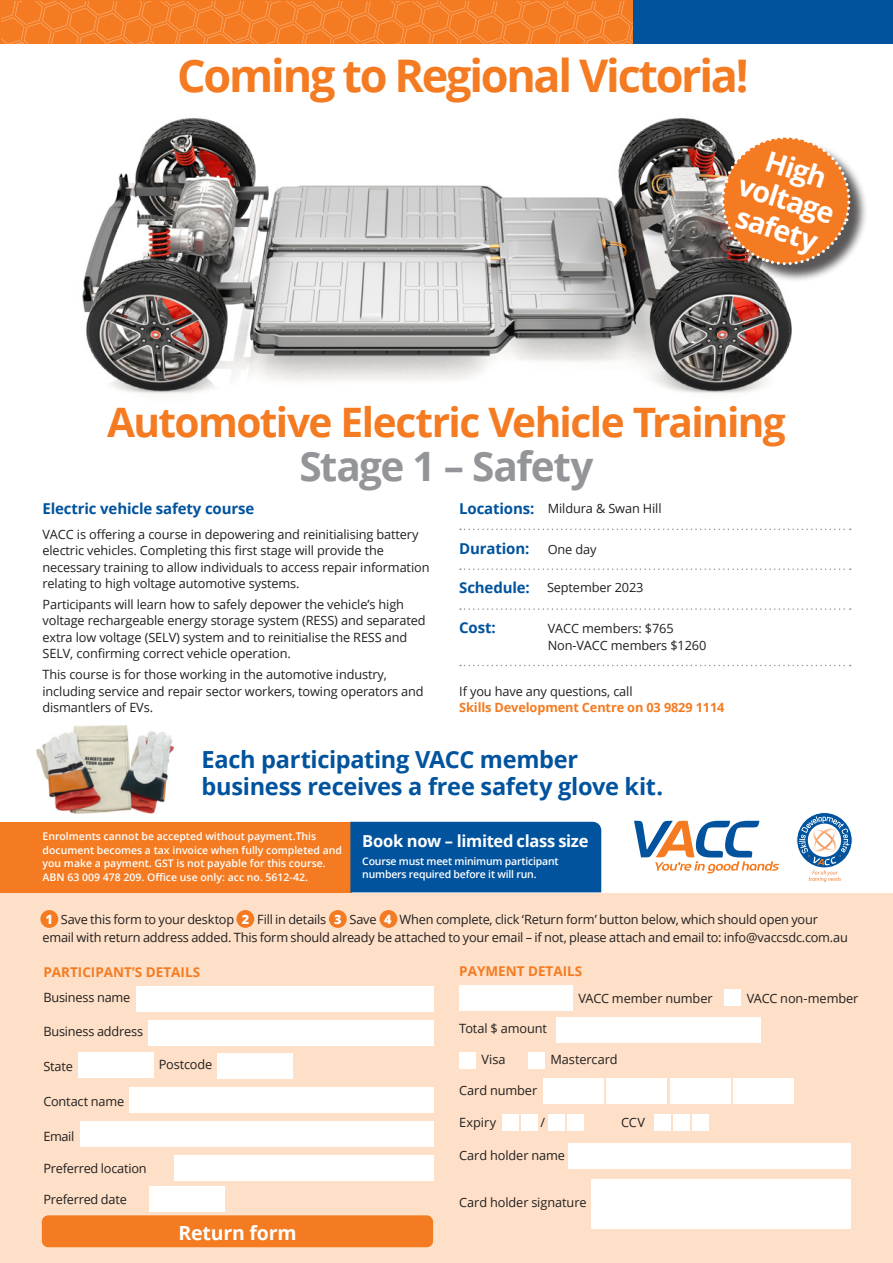
<style>
.page{position:relative;width:893px;height:1263px;background:#fff}
.page>*{position:absolute;margin:0;border:0;box-sizing:border-box;transform-origin:0 0}
.t1{font:700 45px "Open Sans";letter-spacing:-.05em;color:#f47b21}
.t2{font:700 40.65px "Open Sans";letter-spacing:-.04em;color:#f47b21}
.t3{font:700 40.5px "Open Sans";letter-spacing:-.035em;color:#939598}
.t4{font:700 28.5px/31.5px "Open Sans";color:#fff;text-align:center}
.t5{font:700 23.55px/27px "Open Sans";letter-spacing:-.015em;color:#01539e}
.Blue_bold_sub{font:700 19.5px "Open Sans";letter-spacing:-.01em;color:#fff}
.t6{font:700 16.5px "Open Sans";letter-spacing:-.02em;color:#fff}
.Body{font:700 15px "Open Sans";letter-spacing:-.01em;color:#01539e}
.Blue_bold_sub-2{font:700 15px "Open Sans";letter-spacing:-.01em;color:#01539e}
.t7{font:700 13.5px "Open Sans";color:#f47b21}
.Blue_bold_sub-3{font:12.75px/16.5px "Open Sans";letter-spacing:-.01em;color:#231f20}
.Body-2{font:700 12.75px/16.5px "Open Sans";letter-spacing:-.01em;color:#f47b21}
.Body-3{font:12.75px/16.5px "Open Sans";letter-spacing:-.01em;color:#231f20}
.t8{font:600 10.5px/13.5px "Open Sans";color:#fff}
.t9{font:600 10.5px/13.5px "Open Sans";letter-spacing:-.02em;color:#fff}
.s1{font-weight:400;font-size:12.75px;color:#231f20}
.s2{font-weight:400;color:#231f20}
.s3{font-weight:800;color:#fff}
</style>
<div class="page">
<svg style="left:0;top:0;width:634px;height:44px"></svg>
<svg style="left:2px;top:2px;width:632px;height:42px;background:#f47f29"></svg>
<div style="left:634px;top:0;width:259px;height:44px;background:#01539e"></div>
<svg style="left:460px;top:529px;width:391px;height:1px"></svg>
<svg style="left:460px;top:568px;width:391px;height:2px"></svg>
<svg style="left:460px;top:608px;width:391px;height:2px"></svg>
<svg style="left:460px;top:665px;width:391px;height:1px"></svg>
<div style="left:0;top:822px;width:351px;height:70px;background:#f47b21"></div>
<div style="left:350px;top:822px;width:251px;height:70px;background:#01539e"></div>
<div style="left:0;top:893px;width:893px;height:370px;background:#fde0c7"></div>
<div style="left:136px;top:986px;width:298px;height:26px;background:#fff"></div>
<div style="left:149px;top:1020px;width:285px;height:25px;background:#fff"></div>
<div style="left:78px;top:1052px;width:75px;height:26px;background:#fff"></div>
<div style="left:150px;top:1186px;width:75px;height:25px;background:#fff"></div>
<div style="left:130px;top:1087px;width:304px;height:25px;background:#fff"></div>
<div style="left:80px;top:1121px;width:354px;height:25px;background:#fff"></div>
<div style="left:174px;top:1155px;width:260px;height:26px;background:#fff"></div>
<div style="left:725px;top:989px;width:16px;height:16px;background:#fff"></div>
<div style="left:556px;top:1017px;width:205px;height:25px;background:#fff"></div>
<div style="left:459px;top:1052px;width:17px;height:17px;background:#fff"></div>
<div style="left:528px;top:1052px;width:17px;height:17px;background:#fff"></div>
<div style="left:543px;top:1078px;width:61px;height:25px;background:#fff"></div>
<div style="left:607px;top:1078px;width:60px;height:25px;background:#fff"></div>
<div style="left:670px;top:1078px;width:61px;height:25px;background:#fff"></div>
<div style="left:734px;top:1078px;width:60px;height:25px;background:#fff"></div>
<div style="left:502px;top:1114px;width:16px;height:16px;background:#fff"></div>
<div style="left:521px;top:1114px;width:17px;height:16px;background:#fff"></div>
<div style="left:548px;top:1114px;width:16px;height:16px;background:#fff"></div>
<div style="left:567px;top:1114px;width:16px;height:16px;background:#fff"></div>
<div style="left:654px;top:1114px;width:16px;height:16px;background:#fff"></div>
<div style="left:673px;top:1114px;width:16px;height:16px;background:#fff"></div>
<div style="left:692px;top:1114px;width:17px;height:16px;background:#fff"></div>
<div style="left:568px;top:1143px;width:282px;height:26px;background:#fff"></div>
<div style="left:591px;top:1179px;width:259px;height:50px;background:#fff"></div>
<div style="left:459px;top:985px;width:113px;height:26px;background:#fff"></div>
<svg style="left:634px;top:820px;width:145px;height:53px"></svg>
<svg style="left:797px;top:812px;width:55px;height:56px"></svg>
<div style="left:796px;top:812px;width:56px;height:56px;border:1px solid #fff;border-radius:50%"></div>
<svg style="left:799px;top:816px;width:50px;height:66px"></svg>
<div style="left:40px;top:910px;width:18px;height:18px;background:#f47b21;border-radius:50%"></div>
<div style="left:236px;top:910px;width:18px;height:18px;background:#f47b21;border-radius:50%"></div>
<div style="left:329px;top:910px;width:18px;height:18px;background:#f47b21;border-radius:50%"></div>
<div style="left:379px;top:910px;width:18px;height:18px;background:#f47b21;border-radius:50%"></div>
<div style="left:42px;top:1215px;width:391px;height:32px;background:#f47b21;border-radius:6px"></div>
<img style="left:36px;top:725px;width:138px;height:89px">
<img style="left:82px;top:118px;width:710px;height:276px">
<div style="left:724px;top:139px;width:144px;height:144px;background:#231f20;opacity:.75"></div>
<svg style="left:715px;top:130px;width:142px;height:141px"></svg>
<div style="left:218px;top:1053px;width:75px;height:26px;background:#fff"></div>
<p class="t1" style="left:177px;top:44px;width:573px">Coming to Regional Victoria!</p>
<p class="t4" style="left:754px;top:138px;width:101px;rotate:18deg">High voltage safety</p>
<p class="t2" style="left:107px;top:393px;width:680px">Automotive Electric Vehicle Training</p>
<p class="t3" style="left:299px;top:438px;width:296px">Stage 1 – Safety</p>
<p class="Blue_bold_sub-2" style="left:43px;top:498px;width:213px">Electric vehicle safety course</p>
<p class="Blue_bold_sub-3" style="left:43px;top:525px;width:388px">VACC is offering a course in depowering and reinitialising battery electric vehicles. Completing this first stage will provide the necessary training to allow individuals to access repair information relating to high voltage automotive systems.</p>
<p class="Blue_bold_sub-3" style="left:43px;top:596px;width:385px">Participants will learn how to safely depower the vehicle’s high voltage rechargeable energy storage system (RESS) and separated extra low voltage (SELV) system and to reinitialise the RESS and SELV, confirming correct vehicle operation.</p>
<p class="Blue_bold_sub-3" style="left:43px;top:666px;width:383px">This course is for those working in the automotive industry, including service and repair sector workers, towing operators and dismantlers of EVs.</p>
<p class="Body-3" style="left:548px;top:499px;width:115px">Mildura &amp; Swan Hill</p>
<p class="Body" style="left:459px;top:537px;width:139px">Duration: <span class="s1">One day</span></p>
<p class="Body" style="left:459px;top:577px;width:72px">Schedule:</p>
<p class="Body" style="left:459px;top:617px;width:38px">Cost:</p>
<p class="Body-3" style="left:548px;top:620px;width:160px">VACC members: $765<br>Non-VACC members $1260</p>
<p class="Blue_bold_sub-3" style="left:547px;top:579px;width:98px">September 2023</p>
<p class="Body-2" style="left:459px;top:683px;width:267px"><span class="s2">If you have any questions, call<br></span>Skills Development Centre on 03 9829 1114</p>
<p class="t5" style="left:202px;top:745px;width:463px">Each participating VACC member business receives a free safety glove kit.</p>
<p class="t8" style="left:43px;top:829px;width:301px">Enrolments cannot be accepted without payment.This document becomes a tax invoice when fully completed and you make a payment. GST is not payable for this course.</p>
<p class="t8" style="left:43px;top:870px;width:267px">ABN 63 009 478 209. Office use only: acc no. 5612-42.</p>
<p class="Blue_bold_sub-3" style="left:42px;top:910px;width:807px;line-height:18px"><span class="s3">1</span> Save this form to your desktop <span class="s3">2</span> Fill in details <span class="s3">3</span> Save <span class="s3">4</span> When complete, click ‘Return form’ button below, which should open your email with return address added. This form should already be attached to your email – if not, please attach and email to: info@vaccsdc.com.au</p>
<p class="t6" style="left:362px;top:829px;width:228px">Book now – limited class size</p>
<p class="t9" style="left:362px;top:854px;width:198px">Course must meet minimum participant numbers required before it will run.</p>
<p class="t7" style="left:43px;top:962px;width:158px">PARTICIPANT’S DETAILS</p>
<p class="Blue_bold_sub-3" style="left:43px;top:989px;width:88px">Business name</p>
<p class="Blue_bold_sub-3" style="left:43px;top:1022px;width:101px">Business address</p>
<p class="Blue_bold_sub-3" style="left:43px;top:1057px;width:31px">State</p>
<p class="Blue_bold_sub-3" style="left:43px;top:1092px;width:82px">Contact name</p>
<p class="Blue_bold_sub-3" style="left:43px;top:1127px;width:32px">Email</p>
<p class="Blue_bold_sub-3" style="left:43px;top:1159px;width:105px">Preferred location</p>
<p class="Blue_bold_sub-3" style="left:43px;top:1191px;width:85px">Preferred date</p>
<p class="Blue_bold_sub-3" style="left:159px;top:1056px;width:55px">Postcode</p>
<p class="Blue_bold_sub" style="left:178px;top:1219px;width:120px">Return form</p>
<p class="t7" style="left:459px;top:961px;width:125px">PAYMENT DETAILS</p>
<p class="Blue_bold_sub-3" style="left:578px;top:989px;width:136px">VACC member number</p>
<p class="Blue_bold_sub-3" style="left:747px;top:989px;width:113px">VACC non-member</p>
<p class="Blue_bold_sub-3" style="left:459px;top:1020px;width:89px">Total $ amount</p>
<p class="Blue_bold_sub-3" style="left:481px;top:1051px;width:26px">Visa</p>
<p class="Blue_bold_sub-3" style="left:550px;top:1051px;width:69px">Mastercard</p>
<p class="Blue_bold_sub-3" style="left:459px;top:1082px;width:80px">Card number</p>
<p class="Blue_bold_sub-3" style="left:459px;top:1114px;width:38px">Expiry</p>
<p class="Blue_bold_sub-3" style="left:540px;top:1114px;width:6px">/</p>
<p class="Blue_bold_sub-3" style="left:621px;top:1114px;width:25px">CCV</p>
<p class="Blue_bold_sub-3" style="left:459px;top:1146px;width:107px">Card holder name</p>
<p class="Blue_bold_sub-3" style="left:459px;top:1194px;width:129px">Card holder signature</p>
</div>
